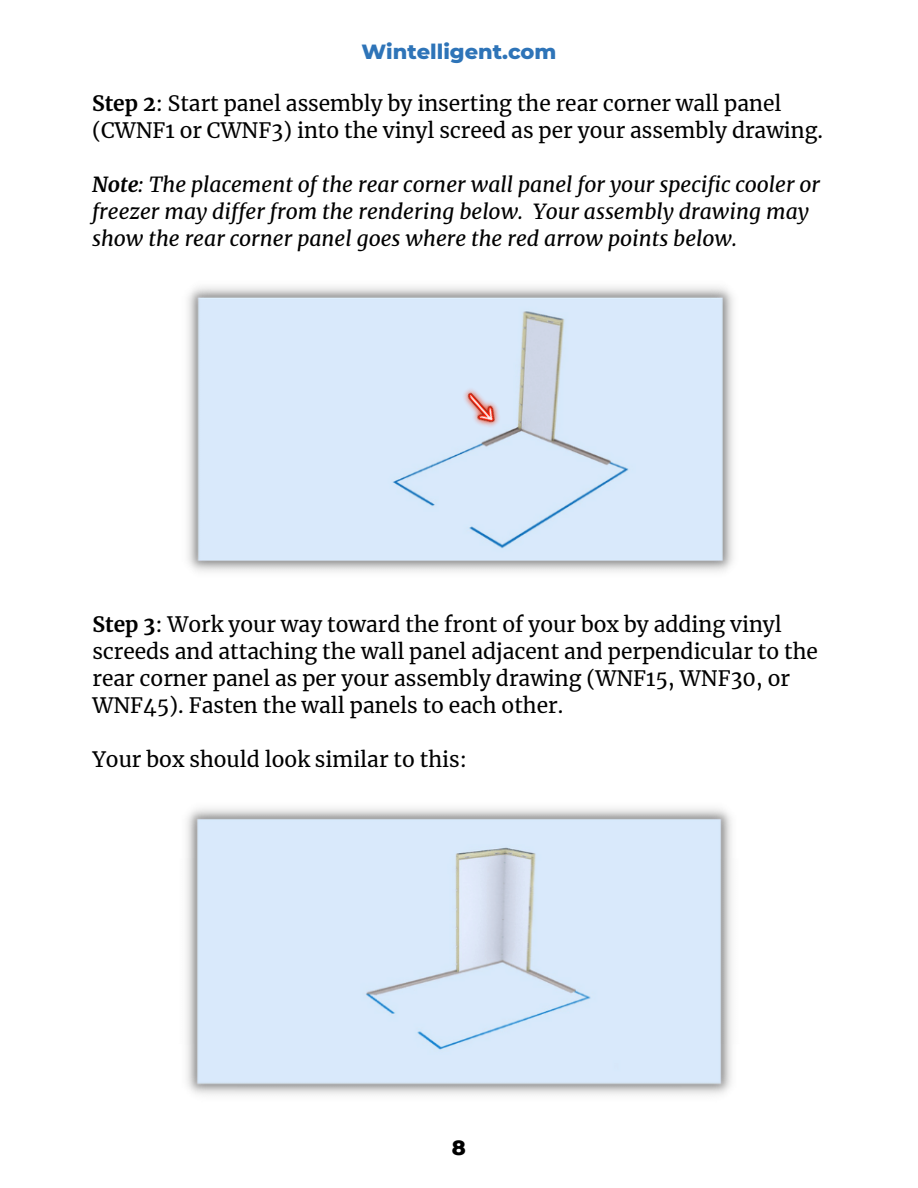
<style>
.page{position:relative;width:918px;height:1188px;background:#fff}
.page>*{position:absolute;margin:0;border:0;box-sizing:border-box;transform-origin:0 0}
.t1{font:21px/27px "Merriweather";color:#000}
.t2{font:italic 21px/27px "Merriweather";color:#000}
.t3{font:800 21px "Montserrat";color:#2e74b8}
.t4{font:800 21px "Montserrat";color:#000}
.s1{font-weight:700}
</style>
<div class="page">
<img style="left:187px;top:286px;width:546px;height:286px">
<img style="left:186px;top:808px;width:546px;height:287px">
<img style="left:452px;top:379px;width:57px;height:59px">
<p class="t3" style="left:361px;top:39px;width:197px">Wintelligent.com</p>
<p class="t1" style="left:92px;top:90px;width:733px"><span class="s1">Step 2</span>: Start panel assembly by inserting the rear corner wall panel (CWNF1 or CWNF3) into the vinyl screed as per your assembly drawing.</p>
<p class="t2" style="left:92px;top:171px;width:730px"><span class="s1">Note</span>: The placement of the rear corner wall panel for your specific cooler or freezer may differ from the rendering below. Your assembly drawing may show the rear corner panel goes where the red arrow points below.</p>
<p class="t1" style="left:92px;top:611px;width:727px"><span class="s1">Step 3</span>: Work your way toward the front of your box by adding vinyl screeds and attaching the wall panel adjacent and perpendicular to the rear corner panel as per your assembly drawing (WNF15, WNF30, or WNF45). Fasten the wall panels to each other.</p>
<p class="t1" style="left:92px;top:746px;width:376px">Your box should look similar to this:</p>
<p class="t4" style="left:452px;top:1135px;width:16px">8</p>
</div>
